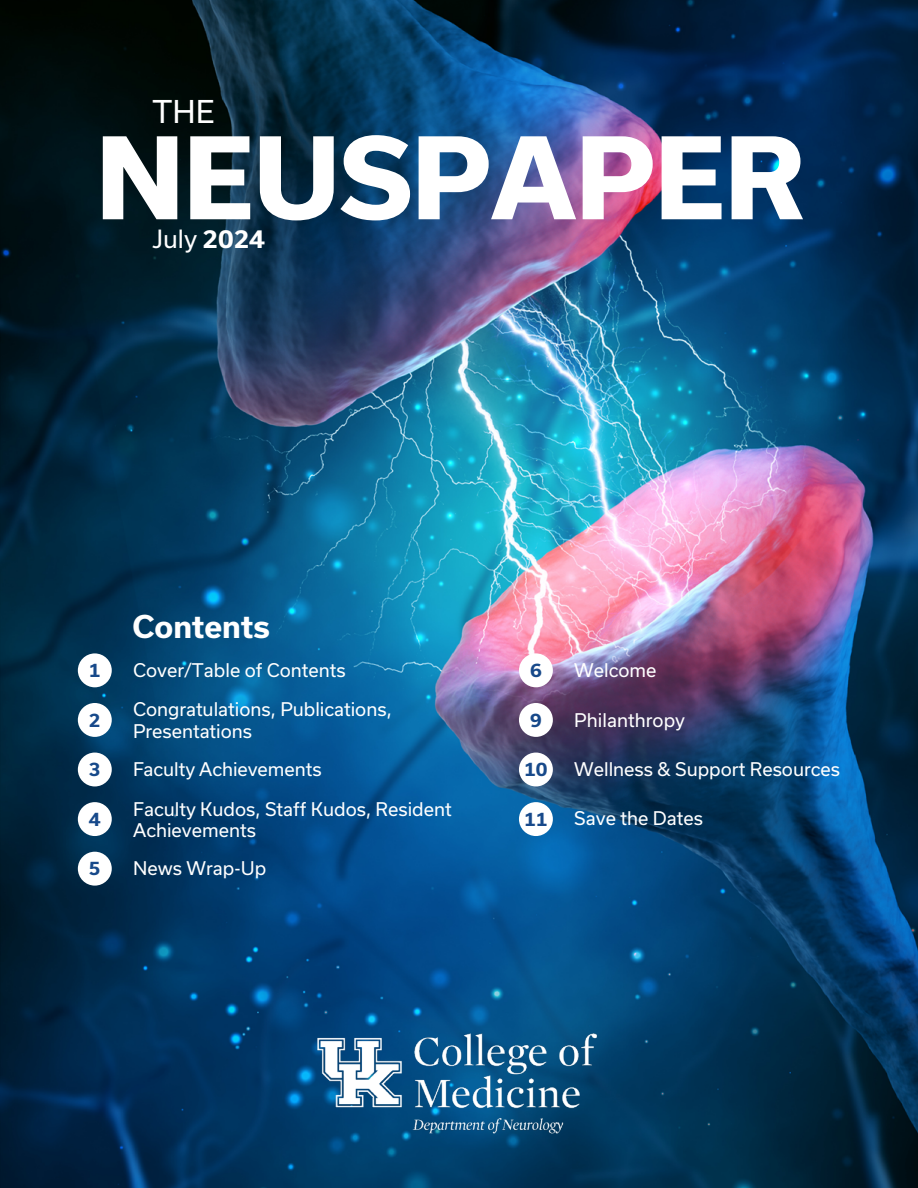
<style>
.page{position:relative;width:918px;height:1188px;background:#fff}
.page>*{position:absolute;margin:0;border:0;box-sizing:border-box;transform-origin:0 0}
.t1{font:800 108px "Usual";color:#fff}
.t2{font:700 30px "Usual";color:#fff}
.t3{font:30px "Usual";color:#fff}
.t4{font:24px "Usual";color:#fff}
.t5{font:18px/21.6px "Usual";color:#fff}
.t6{font:700 18px "Usual";color:#17498a}
.s1{font-weight:700}
</style>
<div class="page">
<img style="left:0;top:0;width:918px;height:1188px">
<img style="left:302px;top:1017px;width:314px;height:126px">
<div style="left:519px;top:802px;width:34px;height:34px;background:#fff;border-radius:50%"></div>
<div style="left:519px;top:753px;width:34px;height:33px;background:#fff;border-radius:50%"></div>
<div style="left:519px;top:703px;width:34px;height:34px;background:#fff;border-radius:50%"></div>
<div style="left:519px;top:653px;width:34px;height:34px;background:#fff;border-radius:50%"></div>
<div style="left:78px;top:852px;width:34px;height:34px;background:#fff;border-radius:50%"></div>
<div style="left:78px;top:802px;width:34px;height:34px;background:#fff;border-radius:50%"></div>
<div style="left:78px;top:753px;width:34px;height:33px;background:#fff;border-radius:50%"></div>
<div style="left:78px;top:703px;width:34px;height:34px;background:#fff;border-radius:50%"></div>
<div style="left:78px;top:653px;width:34px;height:34px;background:#fff;border-radius:50%"></div>
<h2 class="t3" style="left:153px;top:95px;width:63px">THE</h2>
<h1 class="t1" style="left:96px;top:116px;width:709px">NEUSPAPER</h1>
<h3 class="t4" style="left:153px;top:225px;width:114px">July <span class="s1">2024</span></h3>
<h2 class="t2" style="left:133px;top:609px;width:139px">Contents</h2>
<p class="t6" style="left:89px;top:660px;width:13px">1</p>
<p class="t5" style="left:133px;top:660px;width:214px">Cover/Table of Contents</p>
<p class="t6" style="left:89px;top:710px;width:13px">2</p>
<p class="t5" style="left:133px;top:699px;width:260px">Congratulations, Publications,<br>Presentations</p>
<p class="t6" style="left:89px;top:759px;width:13px">3</p>
<p class="t5" style="left:133px;top:759px;width:190px">Faculty Achievements</p>
<p class="t6" style="left:89px;top:809px;width:13px">4</p>
<p class="t5" style="left:133px;top:798px;width:320px">Faculty Kudos, Staff Kudos, Resident<br>Achievements</p>
<p class="t6" style="left:89px;top:858px;width:13px">5</p>
<p class="t5" style="left:133px;top:858px;width:135px">News Wrap-Up</p>
<p class="t6" style="left:530px;top:660px;width:13px">6</p>
<p class="t5" style="left:574px;top:660px;width:84px">Welcome</p>
<p class="t6" style="left:530px;top:710px;width:13px">9</p>
<p class="t5" style="left:574px;top:709px;width:112px">Philanthropy</p>
<p class="t6" style="left:524px;top:759px;width:25px">10</p>
<p class="t5" style="left:574px;top:759px;width:267px">Wellness &amp; Support Resources</p>
<p class="t6" style="left:524px;top:809px;width:25px">11</p>
<p class="t5" style="left:574px;top:807px;width:130px">Save the Dates</p>
</div>
